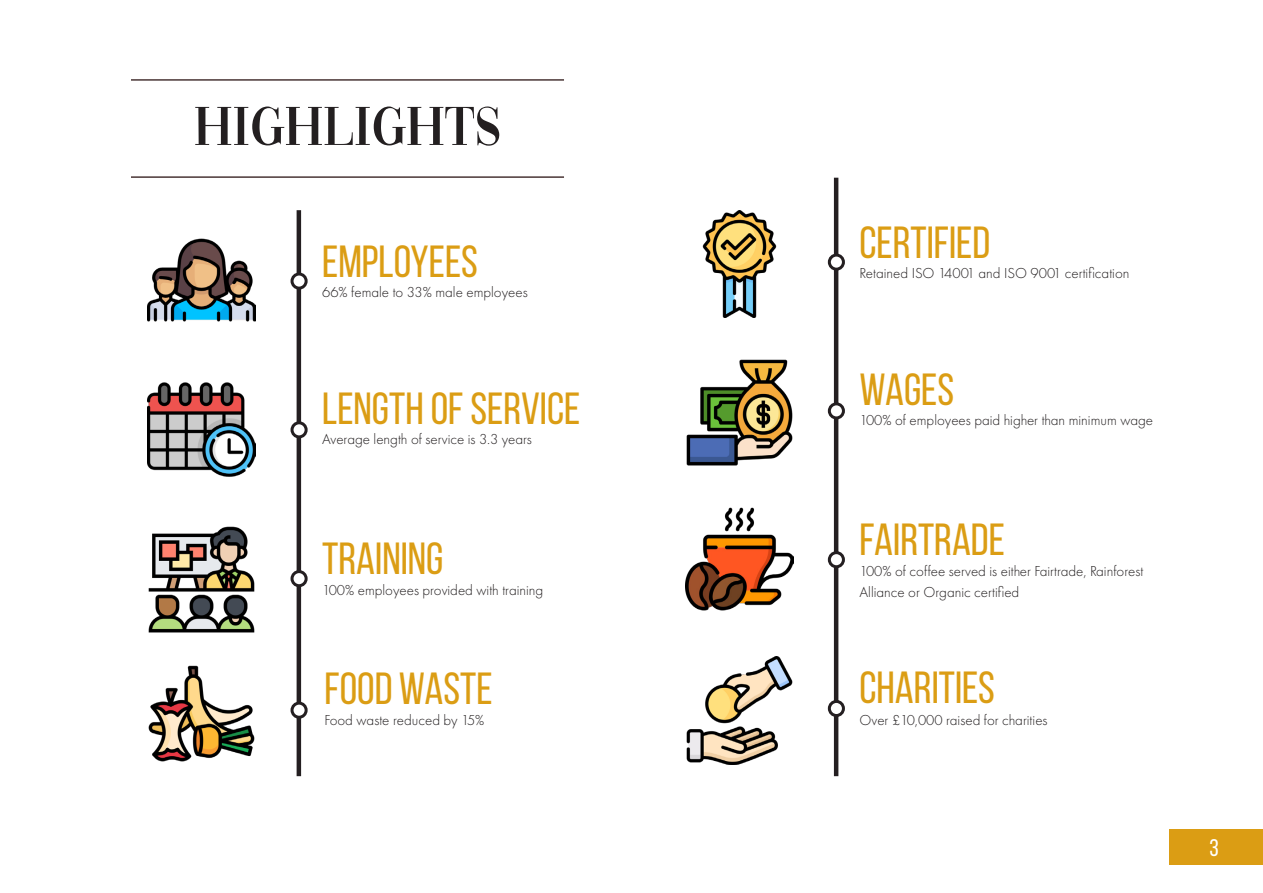
<style>
.page{position:relative;width:1263px;height:893px;background:#fff}
.page>*{position:absolute;margin:0;border:0;box-sizing:border-box;transform-origin:0 0}
.t1{font:57px "Vogue";color:#231f20}
.t2{font:45px "Bebas Neue";color:#db9d14}
.t3{font:24px "Bebas Neue";color:#fff}
.t4{font:300 15px/21px "Futura PT";color:#231f20}
</style>
<div class="page">
<hr style="left:297px;top:210px;width:4px;height:566px;background:#241f21">
<div style="left:292px;top:274px;width:14px;height:14px;background:#fff;border-radius:50%"></div>
<div style="left:291px;top:273px;width:17px;height:17px;border:3px solid #241f21;border-radius:50%"></div>
<div style="left:292px;top:572px;width:14px;height:14px;background:#fff;border-radius:50%"></div>
<div style="left:291px;top:570px;width:17px;height:17px;border:3px solid #241f21;border-radius:50%"></div>
<div style="left:292px;top:423px;width:14px;height:14px;background:#fff;border-radius:50%"></div>
<div style="left:291px;top:421px;width:17px;height:17px;border:3px solid #241f21;border-radius:50%"></div>
<hr style="left:834px;top:178px;width:4px;height:598px;background:#241f21">
<div style="left:829px;top:255px;width:14px;height:14px;background:#fff;border-radius:50%"></div>
<div style="left:828px;top:254px;width:17px;height:17px;border:3px solid #241f21;border-radius:50%"></div>
<div style="left:829px;top:553px;width:14px;height:14px;background:#fff;border-radius:50%"></div>
<div style="left:828px;top:551px;width:17px;height:17px;border:3px solid #241f21;border-radius:50%"></div>
<div style="left:829px;top:701px;width:14px;height:14px;background:#fff;border-radius:50%"></div>
<div style="left:828px;top:700px;width:17px;height:17px;border:3px solid #241f21;border-radius:50%"></div>
<div style="left:829px;top:404px;width:14px;height:14px;background:#fff;border-radius:50%"></div>
<div style="left:828px;top:402px;width:17px;height:17px;border:3px solid #241f21;border-radius:50%"></div>
<img style="left:685px;top:507px;width:108px;height:104px">
<img style="left:147px;top:382px;width:108px;height:95px">
<img style="left:686px;top:656px;width:107px;height:108px">
<img style="left:702px;top:210px;width:75px;height:108px">
<img style="left:147px;top:238px;width:108px;height:84px">
<img style="left:148px;top:526px;width:107px;height:107px">
<img style="left:148px;top:665px;width:107px;height:97px">
<img style="left:686px;top:359px;width:107px;height:107px">
<div style="left:292px;top:703px;width:14px;height:14px;background:#fff;border-radius:50%"></div>
<div style="left:291px;top:702px;width:17px;height:17px;border:3px solid #241f21;border-radius:50%"></div>
<div style="left:1169px;top:829px;width:94px;height:36px;background:#db9d14"></div>
<h1 class="t1" style="left:194px;top:106px;width:309px">Highlights</h1>
<h2 class="t2" style="left:322px;top:237px;width:157px">EMPLOYEES</h2>
<p class="t4" style="left:322px;top:281px;width:207px">66% female to 33% male employees</p>
<h2 class="t2" style="left:322px;top:384px;width:260px">LENGTH OF SERVICE</h2>
<p class="t4" style="left:322px;top:428px;width:211px">Average length of service is 3.3 years</p>
<h2 class="t2" style="left:322px;top:534px;width:123px">TRAINING</h2>
<p class="t4" style="left:322px;top:579px;width:223px">100% employees provided with training</p>
<h2 class="t2" style="left:324px;top:664px;width:170px">FOOD WASTE</h2>
<p class="t4" style="left:324px;top:709px;width:162px">Food waste reduced by 15%</p>
<h2 class="t2" style="left:859px;top:218px;width:132px">CERTIFIED</h2>
<p class="t4" style="left:859px;top:262px;width:271px">Retained ISO 14001 and ISO 9001 certification</p>
<h2 class="t2" style="left:859px;top:365px;width:96px">WAGES</h2>
<p class="t4" style="left:859px;top:409px;width:295px">100% of employees paid higher than minimum wage</p>
<h2 class="t2" style="left:859px;top:515px;width:147px">FAIRTRADE</h2>
<p class="t4" style="left:859px;top:560px;width:285px">100% of coffee served is either Fairtrade, Rainforest<br>Alliance or Organic certified</p>
<h2 class="t2" style="left:859px;top:663px;width:137px">CHARITIES</h2>
<p class="t4" style="left:859px;top:710px;width:190px">Over £10,000 raised for charities</p>
<h3 class="t3" style="left:1209px;top:835px;width:11px">3</h3>
</div>
